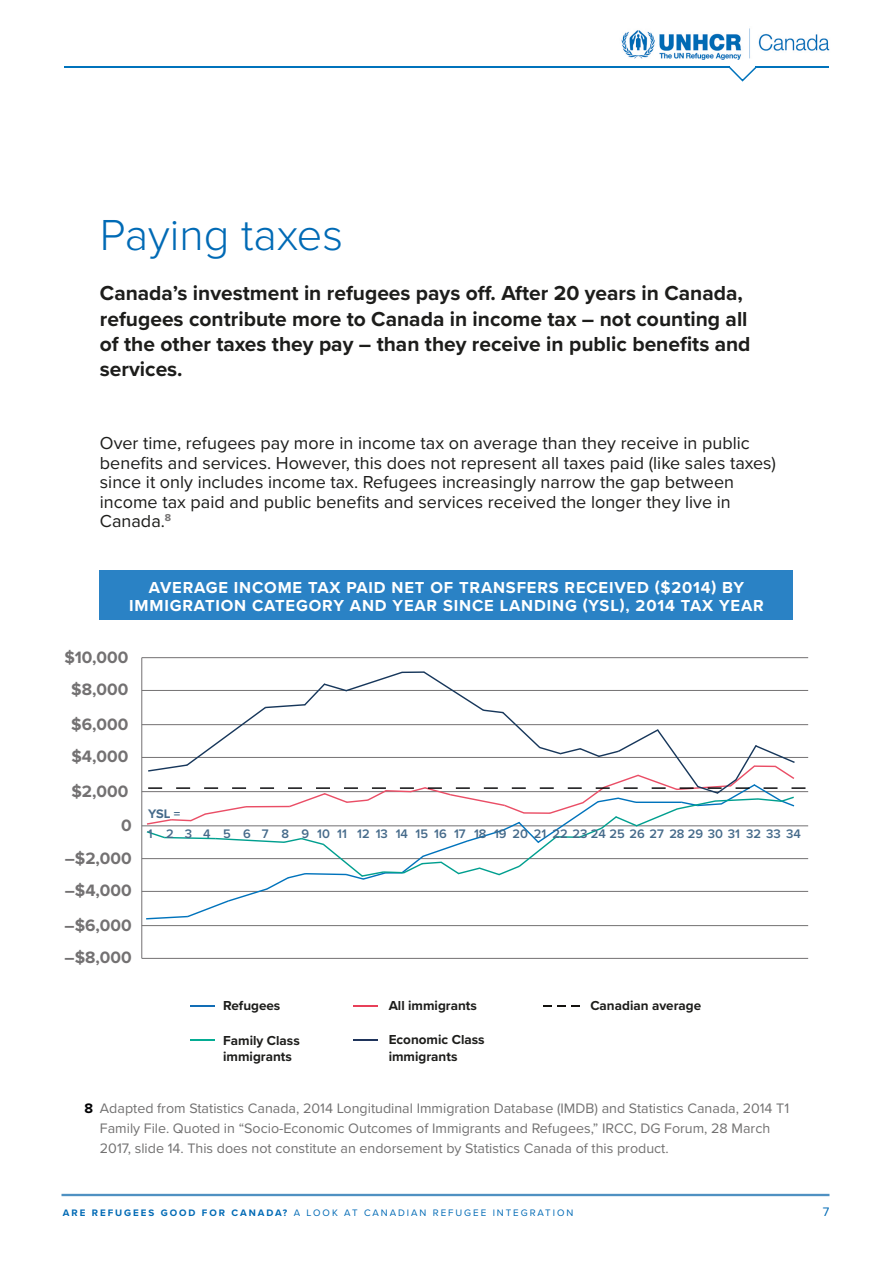
<style>
.page{position:relative;width:893px;height:1263px;background:#fff}
.page>*{position:absolute;margin:0;border:0;box-sizing:border-box;transform-origin:0 0}
.t1{font:300 45px "Proxima Nova";color:#006ab5}
.t2{font:700 21px/25.2px "Proxima Nova";color:#1d1d1b}
.t3{font:18px/19.5px "Proxima Nova";color:#1d1d1b}
.t4{font:700 17.1px/32.8px "Proxima Nova";color:#737172;text-align:right}
.t5{font:700 16.5px/18px "Proxima Nova";letter-spacing:.05em;color:#fff;text-align:center}
.t6{font:14.25px/20px "Proxima Nova";color:#727171}
.t7{font:700 14.25px "Proxima Nova";color:#020204}
.t8{font:700 13.5px/16.5px "Proxima Nova";color:#1d1d1b}
.t9{font:600 12.9px "Proxima Nova";color:#456a8a}
.t10{font:700 12.9px "Proxima Nova";color:#456a8a}
.t11{font:12.75px "Proxima Nova";color:#006ab5}
.t12{font:9.75px "Proxima Nova";letter-spacing:.2em;color:#006ab5}
.s1{font-weight:700}
</style>
<div class="page">
<img style="left:621px;top:28px;width:209px;height:31px">
<hr style="left:64px;top:66px;width:666px;height:2px;background:#0073bc">
<hr style="left:756px;top:66px;width:73px;height:2px;background:#0073bc">
<svg style="left:729px;top:66px;width:28px;height:16px"></svg>
<img style="left:61px;top:1193px;width:769px;height:4px">
<hr style="left:142px;top:925px;width:666px;height:1px;background:#737172">
<hr style="left:142px;top:891px;width:666px;height:1px;background:#737172">
<hr style="left:142px;top:858px;width:666px;height:1px;background:#737172">
<hr style="left:142px;top:825px;width:666px;height:1px;background:#737172">
<hr style="left:142px;top:791px;width:666px;height:1px;background:#737172">
<hr style="left:142px;top:757px;width:666px;height:1px;background:#737172">
<hr style="left:142px;top:724px;width:666px;height:1px;background:#737172">
<hr style="left:142px;top:690px;width:666px;height:1px;background:#737172">
<hr style="left:142px;top:657px;width:666px;height:1px;background:#737172">
<hr style="left:142px;top:658px;width:1px;height:300px;background:#737172">
<hr style="left:142px;top:958px;width:666px;height:1px;background:#737172">
<svg style="left:145px;top:671px;width:664px;height:249px"></svg>
<div style="left:100px;top:570px;width:693px;height:50px;background:#2a82c5"></div>
<svg style="left:190px;top:1005px;width:24px;height:1px"></svg>
<hr style="left:190px;top:1039px;width:24px;height:2px;background:#04ac93">
<svg style="left:354px;top:1005px;width:24px;height:1px"></svg>
<hr style="left:354px;top:1039px;width:24px;height:2px;background:#1f345b">
<h1 class="t1" style="left:100px;top:216px;width:245px">Paying taxes</h1>
<p class="t2" style="left:100px;top:282px;width:652px">Canada’s investment in refugees pays off. After 20 years in Canada, refugees contribute more to Canada in income tax – not counting all of the other taxes they pay – than they receive in public benefits and services.</p>
<p class="t3" style="left:100px;top:435px;width:677px">Over time, refugees pay more in income tax on average than they receive in public benefits and services. However, this does not represent all taxes paid (like sales taxes) since it only includes income tax. Refugees increasingly narrow the gap between income tax paid and public benefits and services received the longer they live in Canada.<sup>8</sup></p>
<p class="t5" style="left:129px;top:579px;width:636px">AVERAGE INCOME TAX PAID NET OF TRANSFERS RECEIVED ($2014) BY<br>IMMIGRATION CATEGORY AND YEAR SINCE LANDING (YSL), 2014 TAX YEAR</p>
<p class="t4" style="left:64px;top:640px;width:65px">$10,000</p>
<p class="t4" style="left:71px;top:673px;width:59px">$8,000</p>
<p class="t4" style="left:71px;top:707px;width:59px">$6,000</p>
<p class="t4" style="left:71px;top:740px;width:58px">$4,000</p>
<p class="t4" style="left:71px;top:774px;width:58px">$2,000</p>
<p class="t4" style="left:65px;top:809px;width:69px">0 –$2,000</p>
<p class="t4" style="left:65px;top:874px;width:69px">–$4,000</p>
<p class="t4" style="left:65px;top:908px;width:69px;text-align:left">–$6,000 –$8,000</p>
<p class="t10" style="left:148px;top:808px;width:34px">YSL =</p>
<p class="t9" style="left:148px;top:828px;width:655px">1 2 3 4 5 6 7 8 9 10 11 1213 14 1516 17 18 19202122232425262728293031 323334</p>
<p class="t8" style="left:223px;top:998px;width:59px">Refugees</p>
<p class="t8" style="left:389px;top:997px;width:90px">All immigrants</p>
<p class="t8" style="left:223px;top:1032px;width:78px">Family Class immigrants</p>
<p class="t8" style="left:389px;top:1032px;width:97px">Economic Class immigrants</p>
<p class="t8" style="left:590px;top:997px;width:112px">Canadian average</p>
<p class="t6" style="left:100px;top:1099px;width:691px">Adapted from Statistics Canada, 2014 Longitudinal Immigration Database (IMDB) and Statistics Canada, 2014 T1<br>Family File. Quoted in “Socio-Economic Outcomes of Immigrants and Refugees,” IRCC, DG Forum, 28 March<br>2017, slide 14. This does not constitute an endorsement by Statistics Canada of this product.</p>
<p class="t7" style="left:84px;top:1101px;width:10px">8</p>
<p class="t12" style="left:63px;top:1209px;width:512px"><span class="s1">ARE REFUGEES GOOD FOR CANADA?</span> A LOOK AT CANADIAN REFUGEE INTEGRATION</p>
<p class="t11" style="left:823px;top:1207px;width:8px">7</p>
</div>
